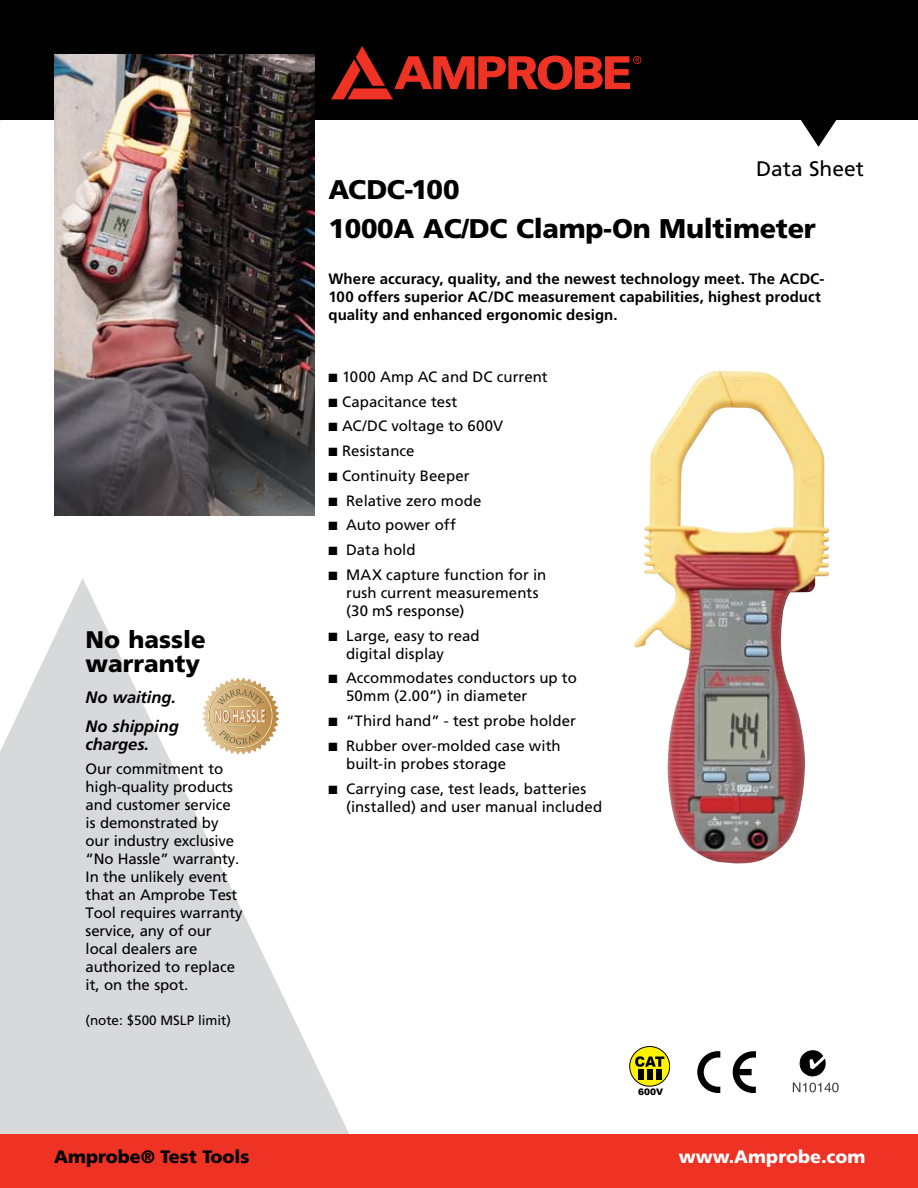
<style>
.page{position:relative;width:918px;height:1188px;background:#fff}
.page>*{position:absolute;margin:0;border:0;box-sizing:border-box;transform-origin:0 0}
.t1{font:900 27px/39px "Frutiger";letter-spacing:-.01em;color:#000}
.t2{font:900 24px/24px "Frutiger";color:#000}
.t3{font:21px "Frutiger";color:#000}
.t4{font:900 18px "Frutiger";color:#000}
.t5{font:900 18px "Frutiger";color:#fff}
.t6{font:italic 700 16.5px/28.5px "Frutiger";letter-spacing:-.005em;color:#000}
.t7{font:15px/18px "Frutiger";color:#000}
.t8{font:700 15px/18px "Frutiger";letter-spacing:.005em;color:#000}
.t9{font:13.5px "Frutiger";letter-spacing:-.005em;color:#000}
.t10{font:900 9px "Arial";color:#000}
</style>
<div class="page">
<svg style="left:0;top:578px;width:349px;height:556px;fill:#d8d9db"></svg>
<div style="left:0;top:0;width:918px;height:120px;background:#000"></div>
<div style="left:0;top:1134px;width:918px;height:54px;background:#ee3224"></div>
<svg style="left:331px;top:46px;width:310px;height:53px"></svg>
<svg style="left:801px;top:120px;width:36px;height:27px"></svg>
<svg style="left:202px;top:678px;width:77px;height:77px"></svg>
<img style="left:54px;top:54px;width:261px;height:461px">
<svg style="left:733px;top:1051px;width:23px;height:42px"></svg>
<svg style="left:697px;top:1051px;width:23px;height:42px"></svg>
<svg style="left:793px;top:1050px;width:46px;height:42px"></svg>
<div style="left:630px;top:1047px;width:40px;height:39px;background:#fff200;border-radius:50%"></div>
<div style="left:629px;top:1046px;width:41px;height:40px;border:1px solid #000;border-radius:50%"></div>
<svg style="left:635px;top:1056px;width:29px;height:11px"></svg>
<div style="left:638px;top:1069px;width:5px;height:10px;background:#000"></div>
<div style="left:647px;top:1069px;width:6px;height:10px;background:#000"></div>
<div style="left:656px;top:1069px;width:6px;height:10px;background:#000"></div>
<img style="left:634px;top:370px;width:196px;height:494px">
<h3 class="t3" style="left:756px;top:156px;width:109px">Data Sheet</h3>
<h2 class="t2" style="left:86px;top:627px;width:122px">No hassle warranty</h2>
<p class="t6" style="left:86px;top:683px;width:95px">No waiting.<br>No shipping</p>
<p class="t6" style="left:86px;top:730px;width:65px">charges.</p>
<p class="t7" style="left:86px;top:760px;width:158px">Our commitment to high-quality products and customer service is demonstrated by our industry exclusive “No Hassle” warranty.<br>In the unlikely event that an Amprobe Test<br>Tool requires warranty service, any of our local dealers are authorized to replace it, on the spot.</p>
<p class="t9" style="left:86px;top:1012px;width:147px">(note: $500 MSLP limit)</p>
<h1 class="t1" style="left:328px;top:170px;width:489px">ACDC-100<br>1000A AC/DC Clamp-On Multimeter</h1>
<p class="t8" style="left:328px;top:270px;width:497px">Where accuracy, quality, and the newest technology meet. The ACDC-<br>100 offers superior AC/DC measurement capabilities, highest product quality and enhanced ergonomic design.</p>
<p class="t7" style="left:329px;top:368px;width:221px">■ 1000 Amp AC and DC current</p>
<p class="t7" style="left:329px;top:392px;width:130px">■ Capacitance test</p>
<p class="t7" style="left:329px;top:417px;width:176px">■ AC/DC voltage to 600V</p>
<p class="t7" style="left:329px;top:442px;width:88px">■ Resistance</p>
<p class="t7" style="left:329px;top:467px;width:143px">■ Continuity Beeper</p>
<p class="t7" style="left:329px;top:491px;width:154px">■ Relative zero mode</p>
<p class="t7" style="left:329px;top:516px;width:129px">■ Auto power off</p>
<p class="t7" style="left:329px;top:541px;width:89px">■ Data hold</p>
<p class="t7" style="left:346px;top:566px;width:202px;text-indent:-18px">■ MAX capture function for in rush current measurements (30 mS response)</p>
<p class="t7" style="left:346px;top:626px;width:135px;text-indent:-18px">■ Large, easy to read digital display</p>
<p class="t7" style="left:346px;top:669px;width:232px;text-indent:-18px">■ Accommodates conductors up to<br>50mm (2.00”) in diameter</p>
<p class="t7" style="left:329px;top:712px;width:249px">■ “Third hand” - test probe holder</p>
<p class="t7" style="left:346px;top:737px;width:216px;text-indent:-18px">■ Rubber over-molded case with built-in probes storage</p>
<p class="t7" style="left:346px;top:779px;width:258px;text-indent:-18px">■ Carrying case, test leads, batteries (installed) and user manual included</p>
<p class="t10" style="left:638px;top:1087px;width:27px">600V</p>
<p class="t4" style="left:54px;top:1146px;width:197px">Amprobe® Test Tools</p>
<p class="t5" style="left:679px;top:1146px;width:188px">www.Amprobe.com</p>
</div>
